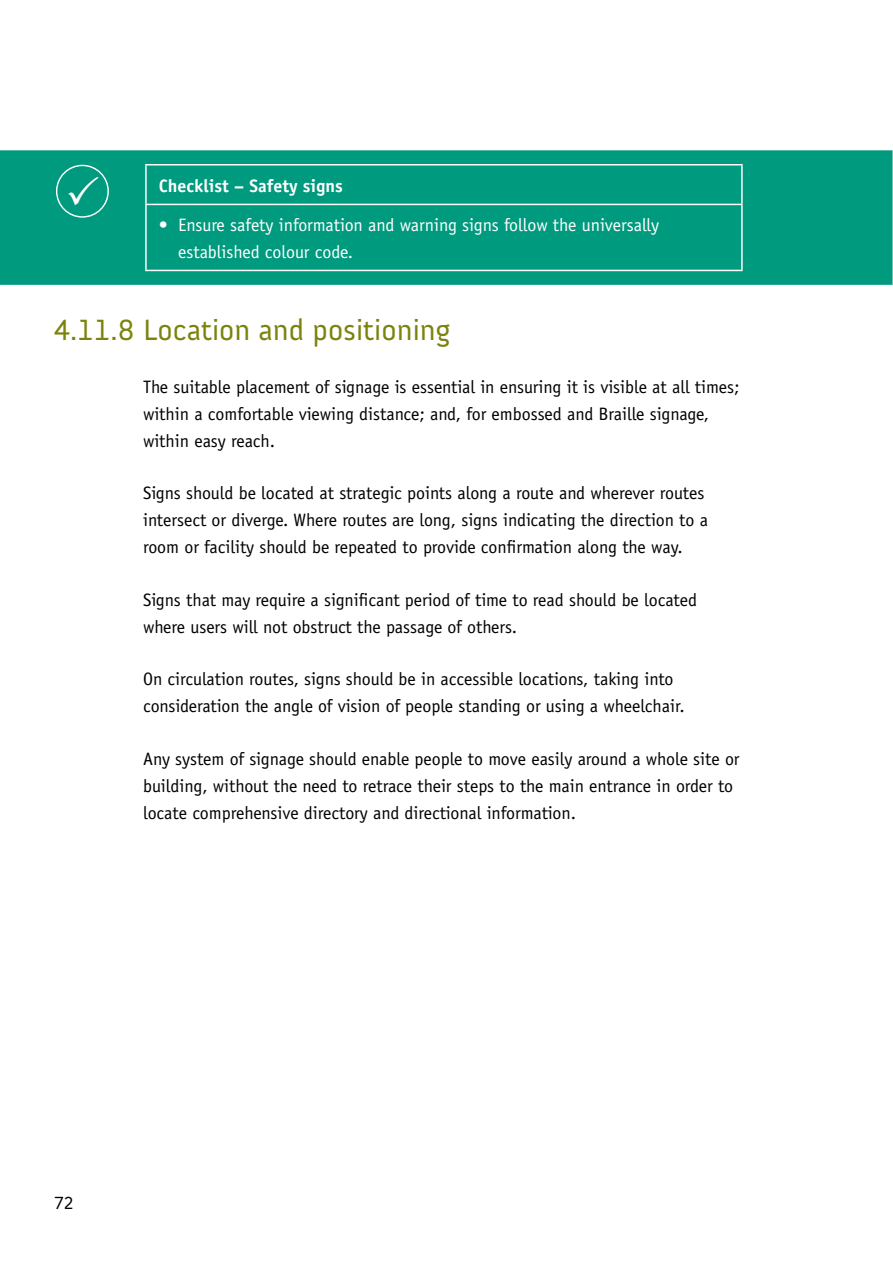
<style>
.page{position:relative;width:893px;height:1263px;background:#fff}
.page>*{position:absolute;margin:0;border:0;box-sizing:border-box;transform-origin:0 0}
.t1{font:30px "Anivers";color:#7b830c}
.t2{font:18px/27px "Officina Sans";letter-spacing:-.005em;color:#000}
.TD_list{font:18px/27px "Officina Sans";letter-spacing:-.005em;color:#fff}
.t3{font:700 18px "Officina Sans";color:#fff}
.t4{font:18px "Anivers";color:#000}
</style>
<div class="page">
<div style="left:0;top:150px;width:892px;height:135px;background:#009a7e"></div>
<hr style="left:145px;top:204px;width:598px;height:1px;background:#fff">
<hr style="left:145px;top:164px;width:598px;height:1px;background:#fff">
<hr style="left:741px;top:165px;width:2px;height:39px;background:#fff">
<hr style="left:741px;top:205px;width:2px;height:65px;background:#fff">
<hr style="left:145px;top:270px;width:598px;height:1px;background:#fff">
<hr style="left:145px;top:165px;width:2px;height:39px;background:#fff">
<hr style="left:145px;top:205px;width:2px;height:65px;background:#fff">
<div style="left:56px;top:165px;width:53px;height:53px;border:1px solid #fff;border-radius:50%"></div>
<svg style="left:68px;top:176px;width:30px;height:29px"></svg>
<p class="t3" style="left:159px;top:174px;width:185px">Checklist – Safety signs</p>
<p class="TD_list" style="left:178px;top:211px;width:482px;text-indent:-20px">• Ensure safety information and warning signs follow the universally established colour code.</p>
<h2 class="t1" style="left:54px;top:314px;width:398px">4.11.8 Location and positioning</h2>
<p class="t2" style="left:143px;top:373px;width:598px">The suitable placement of signage is essential in ensuring it is visible at all times; within a comfortable viewing distance; and, for embossed and Braille signage, within easy reach.</p>
<p class="t2" style="left:143px;top:480px;width:566px">Signs should be located at strategic points along a route and wherever routes intersect or diverge. Where routes are long, signs indicating the direction to a room or facility should be repeated to provide confirmation along the way.</p>
<p class="t2" style="left:143px;top:586px;width:556px">Signs that may require a significant period of time to read should be located where users will not obstruct the passage of others.</p>
<p class="t2" style="left:143px;top:666px;width:543px">On circulation routes, signs should be in accessible locations, taking into consideration the angle of vision of people standing or using a wheelchair.</p>
<p class="t2" style="left:143px;top:745px;width:598px">Any system of signage should enable people to move easily around a whole site or building, without the need to retrace their steps to the main entrance in order to locate comprehensive directory and directional information.</p>
<p class="t4" style="left:54px;top:1193px;width:21px">72</p>
</div>
